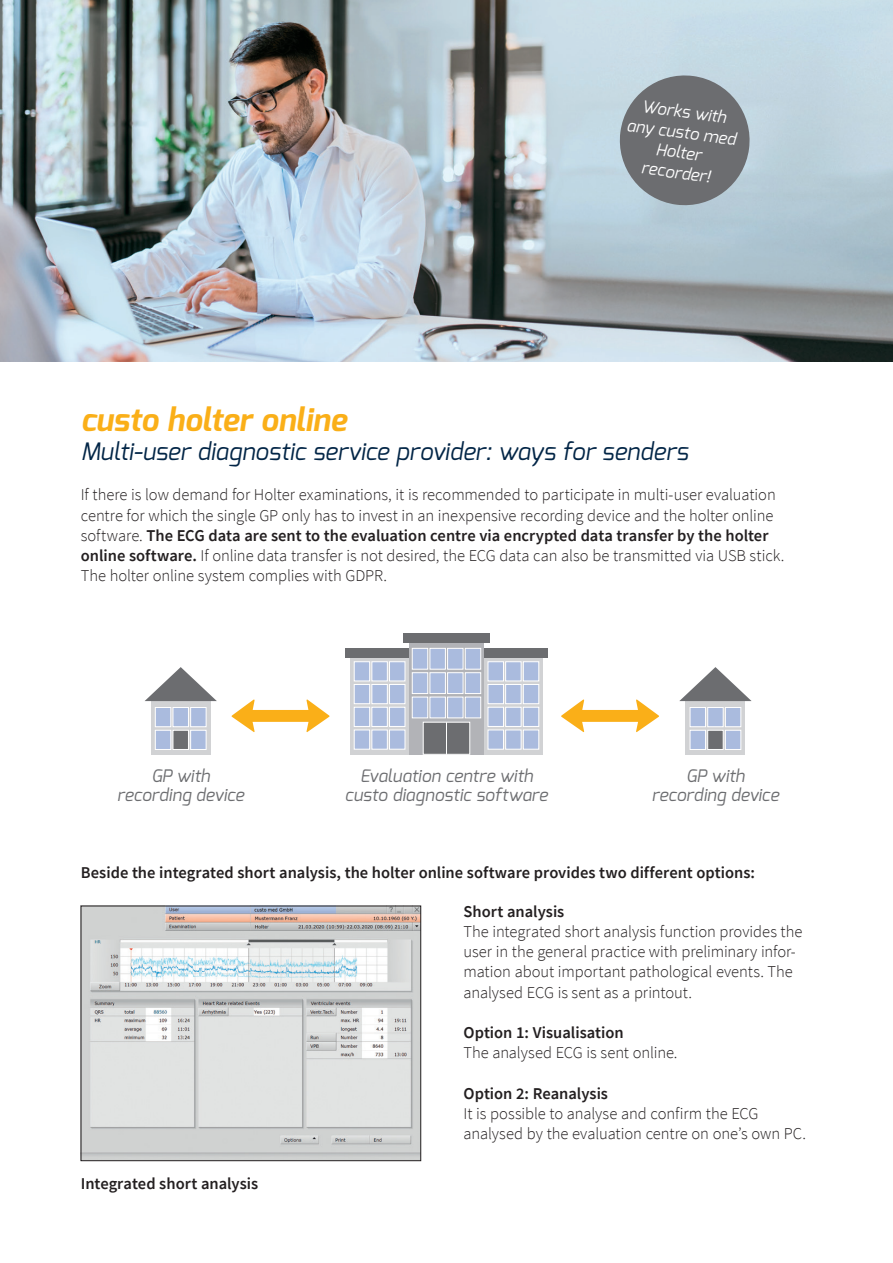
<style>
.page{position:relative;width:893px;height:1263px;background:#fff}
.page>*{position:absolute;margin:0;border:0;box-sizing:border-box;transform-origin:0 0}
.t1{font:italic 700 31.5px "Exo";color:#faaf18}
.t2{font:italic 24px "Exo";color:#022546}
.t3{font:italic 17.25px/19.5px "Exo";color:#6c6d70;text-align:center}
.t4{font:300 16.5px/20.2px "Source Sans Pro";letter-spacing:-.005em;color:#231f20}
.t5{font:600 16.5px "Source Sans Pro";color:#231f20}
.t6{font:italic 16.5px/20.2px "Exo";color:#fff;text-align:center}
.s1{font-weight:600}
</style>
<div class="page">
<img style="left:83px;top:908px;width:336px;height:251px">
<div style="left:81px;top:906px;width:340px;height:255px;border:1px solid #231f20"></div>
<img style="left:0;top:0;width:893px;height:361px">
<div style="left:484px;top:656px;width:59px;height:98px;background:linear-gradient(to right,#d3d4d6,#d4d5d7)"></div>
<div style="left:350px;top:656px;width:59px;height:98px;background:linear-gradient(to right,#d4d5d7,#d3d4d6)"></div>
<div style="left:484px;top:649px;width:64px;height:9px;background:#6c6d70"></div>
<div style="left:345px;top:649px;width:64px;height:9px;background:#6c6d70"></div>
<div style="left:488px;top:661px;width:16px;height:20px;background:#aabbde;border:1px solid #fff"></div>
<div style="left:354px;top:661px;width:16px;height:20px;background:#aabbde;border:1px solid #fff"></div>
<div style="left:488px;top:684px;width:16px;height:20px;background:#aabbde;border:1px solid #fff"></div>
<div style="left:354px;top:684px;width:16px;height:20px;background:#aabbde;border:1px solid #fff"></div>
<div style="left:488px;top:707px;width:16px;height:20px;background:#aabbde;border:1px solid #fff"></div>
<div style="left:354px;top:707px;width:16px;height:20px;background:#aabbde;border:1px solid #fff"></div>
<div style="left:488px;top:730px;width:16px;height:19px;background:#aabbde;border:1px solid #fff"></div>
<div style="left:354px;top:730px;width:16px;height:19px;background:#aabbde;border:1px solid #fff"></div>
<div style="left:505px;top:661px;width:16px;height:20px;background:#aabbde;border:1px solid #fff"></div>
<div style="left:372px;top:661px;width:16px;height:20px;background:#aabbde;border:1px solid #fff"></div>
<div style="left:505px;top:684px;width:16px;height:20px;background:#aabbde;border:1px solid #fff"></div>
<div style="left:372px;top:684px;width:16px;height:20px;background:#aabbde;border:1px solid #fff"></div>
<div style="left:505px;top:707px;width:16px;height:20px;background:#aabbde;border:1px solid #fff"></div>
<div style="left:372px;top:707px;width:16px;height:20px;background:#aabbde;border:1px solid #fff"></div>
<div style="left:505px;top:730px;width:16px;height:19px;background:#aabbde;border:1px solid #fff"></div>
<div style="left:372px;top:730px;width:16px;height:19px;background:#aabbde;border:1px solid #fff"></div>
<div style="left:523px;top:661px;width:16px;height:20px;background:#aabbde;border:1px solid #fff"></div>
<div style="left:389px;top:661px;width:16px;height:20px;background:#aabbde;border:1px solid #fff"></div>
<div style="left:523px;top:684px;width:16px;height:20px;background:#aabbde;border:1px solid #fff"></div>
<div style="left:389px;top:684px;width:16px;height:20px;background:#aabbde;border:1px solid #fff"></div>
<div style="left:523px;top:707px;width:16px;height:20px;background:#aabbde;border:1px solid #fff"></div>
<div style="left:389px;top:707px;width:16px;height:20px;background:#aabbde;border:1px solid #fff"></div>
<div style="left:523px;top:730px;width:16px;height:19px;background:#aabbde;border:1px solid #fff"></div>
<div style="left:389px;top:730px;width:16px;height:19px;background:#aabbde;border:1px solid #fff"></div>
<svg style="left:409px;top:643px;width:75px;height:111px;background:#b9babe"></svg>
<div style="left:403px;top:634px;width:87px;height:9px;background:#6c6d70"></div>
<div style="left:423px;top:722px;width:47px;height:32px;background:#6c6d70;border:1px solid #fff"></div>
<div style="left:412px;top:697px;width:16px;height:21px;background:#aabbde;border:1px solid #fff"></div>
<div style="left:430px;top:697px;width:16px;height:21px;background:#aabbde;border:1px solid #fff"></div>
<div style="left:447px;top:697px;width:16px;height:21px;background:#aabbde;border:1px solid #fff"></div>
<div style="left:465px;top:697px;width:16px;height:21px;background:#aabbde;border:1px solid #fff"></div>
<div style="left:412px;top:672px;width:16px;height:22px;background:#aabbde;border:1px solid #fff"></div>
<div style="left:430px;top:672px;width:16px;height:22px;background:#aabbde;border:1px solid #fff"></div>
<div style="left:447px;top:672px;width:16px;height:22px;background:#aabbde;border:1px solid #fff"></div>
<div style="left:465px;top:672px;width:16px;height:22px;background:#aabbde;border:1px solid #fff"></div>
<div style="left:412px;top:648px;width:16px;height:21px;background:#aabbde;border:1px solid #fff"></div>
<div style="left:430px;top:648px;width:16px;height:21px;background:#aabbde;border:1px solid #fff"></div>
<div style="left:447px;top:648px;width:16px;height:21px;background:#aabbde;border:1px solid #fff"></div>
<div style="left:465px;top:648px;width:16px;height:21px;background:#aabbde;border:1px solid #fff"></div>
<hr style="left:446px;top:722px;width:1px;height:32px;background:#fff">
<div style="left:686px;top:697px;width:59px;height:57px;background:#d1d2d4"></div>
<div style="left:690px;top:707px;width:16px;height:20px;background:#aabbde;border:1px solid #fff"></div>
<div style="left:690px;top:730px;width:16px;height:20px;background:#aabbde;border:1px solid #fff"></div>
<div style="left:707px;top:707px;width:16px;height:20px;background:#aabbde;border:1px solid #fff"></div>
<div style="left:707px;top:730px;width:16px;height:20px;background:#6c6d70;border:1px solid #fff"></div>
<div style="left:725px;top:707px;width:16px;height:20px;background:#aabbde;border:1px solid #fff"></div>
<div style="left:725px;top:730px;width:16px;height:20px;background:#aabbde;border:1px solid #fff"></div>
<svg style="left:679px;top:667px;width:73px;height:34px"></svg>
<div style="left:151px;top:697px;width:59px;height:57px;background:#d1d2d4"></div>
<div style="left:155px;top:707px;width:16px;height:20px;background:#aabbde;border:1px solid #fff"></div>
<div style="left:155px;top:730px;width:16px;height:20px;background:#aabbde;border:1px solid #fff"></div>
<div style="left:173px;top:707px;width:16px;height:20px;background:#aabbde;border:1px solid #fff"></div>
<div style="left:173px;top:730px;width:16px;height:20px;background:#6c6d70;border:1px solid #fff"></div>
<div style="left:190px;top:707px;width:16px;height:20px;background:#aabbde;border:1px solid #fff"></div>
<div style="left:190px;top:730px;width:16px;height:20px;background:#aabbde;border:1px solid #fff"></div>
<svg style="left:145px;top:667px;width:72px;height:34px"></svg>
<svg style="left:561px;top:699px;width:98px;height:33px"></svg>
<svg style="left:231px;top:699px;width:99px;height:33px"></svg>
<svg style="left:616px;top:71px;width:138px;height:138px;background:#858c92"></svg>
<p class="t6" style="left:631px;top:94px;width:112px;rotate:8deg">Works with any custo med<br>Holter recorder!</p>
<h1 class="t1" style="left:81px;top:400px;width:267px">custo holter online</h1>
<h2 class="t2" style="left:81px;top:436px;width:609px">Multi-user diagnostic service provider: ways for senders</h2>
<p class="t4" style="left:81px;top:485px;width:705px">If there is low demand for Holter examinations, it is recommended to participate in multi-user evaluation centre for which the single GP only has to invest in an inexpensive recording device and the holter online software. <span class="s1">The ECG data are sent to the evaluation centre via encrypted data transfer by the holter online software.</span> If online data transfer is not desired, the ECG data can also be transmitted via USB stick.<br>The holter online system complies with GDPR.</p>
<p class="t3" style="left:117px;top:766px;width:129px">GP with recording device</p>
<p class="t3" style="left:345px;top:766px;width:205px">Evaluation centre with custo diagnostic software</p>
<p class="t3" style="left:652px;top:766px;width:129px">GP with recording device</p>
<p class="t5" style="left:81px;top:862px;width:676px">Beside the integrated short analysis, the holter online software provides two different options:</p>
<p class="t5" style="left:81px;top:1172px;width:179px">Integrated short analysis</p>
<p class="t5" style="left:463px;top:900px;width:102px">Short analysis</p>
<p class="t4" style="left:463px;top:921px;width:341px">The integrated short analysis function provides the user in the general practice with preliminary infor&shy;mation about important pathological events. The analysed ECG is sent as a printout.</p>
<p class="t5" style="left:463px;top:1022px;width:162px">Option 1: Visualisation</p>
<p class="t4" style="left:463px;top:1043px;width:216px">The analysed ECG is sent online.</p>
<p class="t5" style="left:463px;top:1082px;width:146px">Option 2: Reanalysis</p>
<p class="t4" style="left:463px;top:1103px;width:344px">It is possible to analyse and confirm the ECG analysed by the evaluation centre on one’s own PC.</p>
</div>
